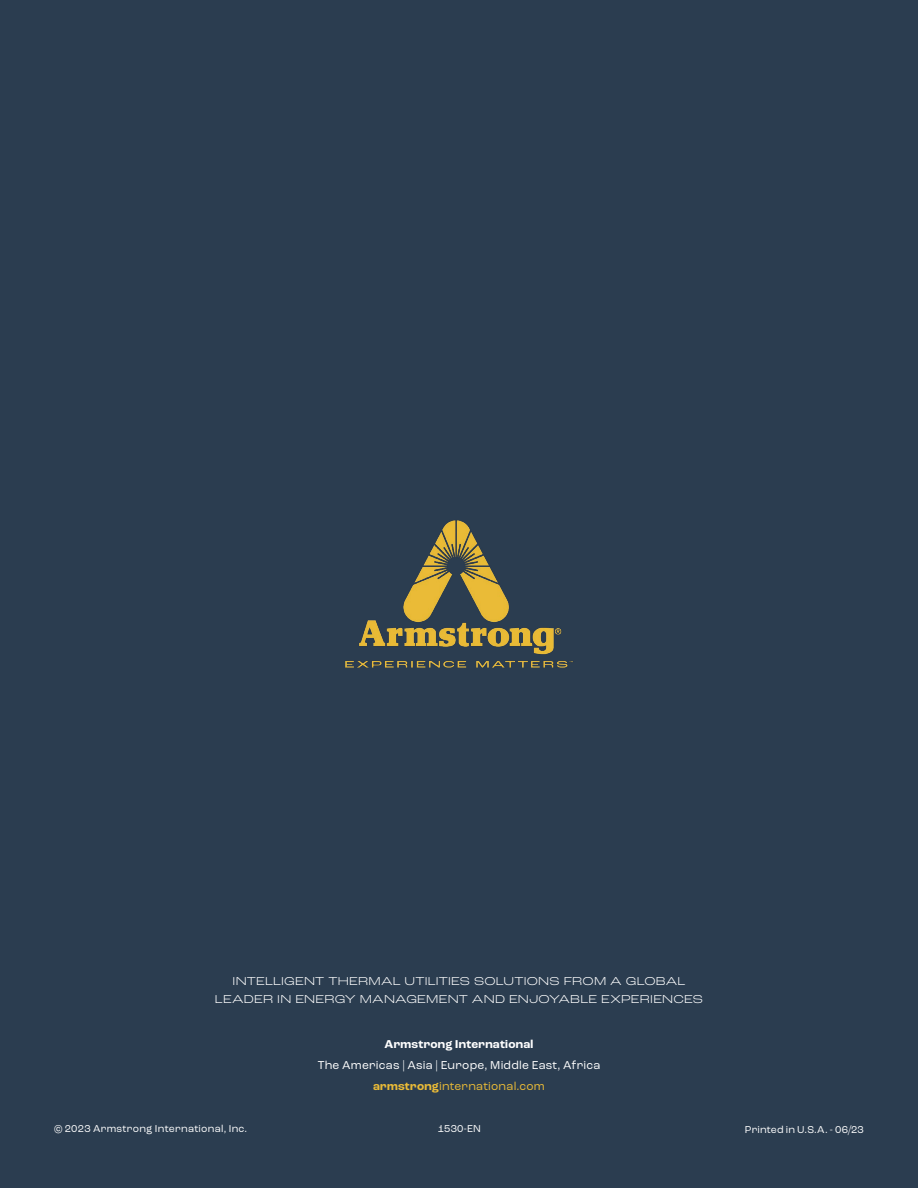
<style>
.page{position:relative;width:918px;height:1188px;background:#2b3d50}
.page>*{position:absolute;margin:0;border:0;box-sizing:border-box;transform-origin:0 0}
.t1{font:300 expanded 12px/18px "Roc Grotesk";letter-spacing:.015em;color:#fff;text-align:center}
.t2{font:12px/21px "Roc Grotesk";letter-spacing:.015em;color:#fff;text-align:center}
.t3{font:700 12px "Roc Grotesk";letter-spacing:.02em;color:#fff}
.t4{font:10.5px "Roc Grotesk";letter-spacing:.02em;color:#fff}
.s1{font-weight:700;color:#eabb37}
.s2{color:#eabb37}
</style>
<div class="page">
<img style="left:345px;top:520px;width:228px;height:148px">
<p class="t1" style="left:215px;top:972px;width:490px">INTELLIGENT THERMAL UTILITIES SOLUTIONS FROM A GLOBAL<br>LEADER IN ENERGY MANAGEMENT AND ENJOYABLE EXPERIENCES</p>
<p class="t3" style="left:385px;top:1036px;width:150px">Armstrong International</p>
<p class="t2" style="left:318px;top:1054px;width:284px">The Americas | Asia | Europe, Middle East, Africa <span class="s1">armstrong</span><span class="s2">international.com</span></p>
<p class="t4" style="left:54px;top:1122px;width:195px">© 2023 Armstrong International, Inc.</p>
<p class="t4" style="left:438px;top:1122px;width:44px">1530-EN</p>
<p class="t4" style="left:745px;top:1124px;width:121px">Printed in U.S.A. - 06/23</p>
</div>
